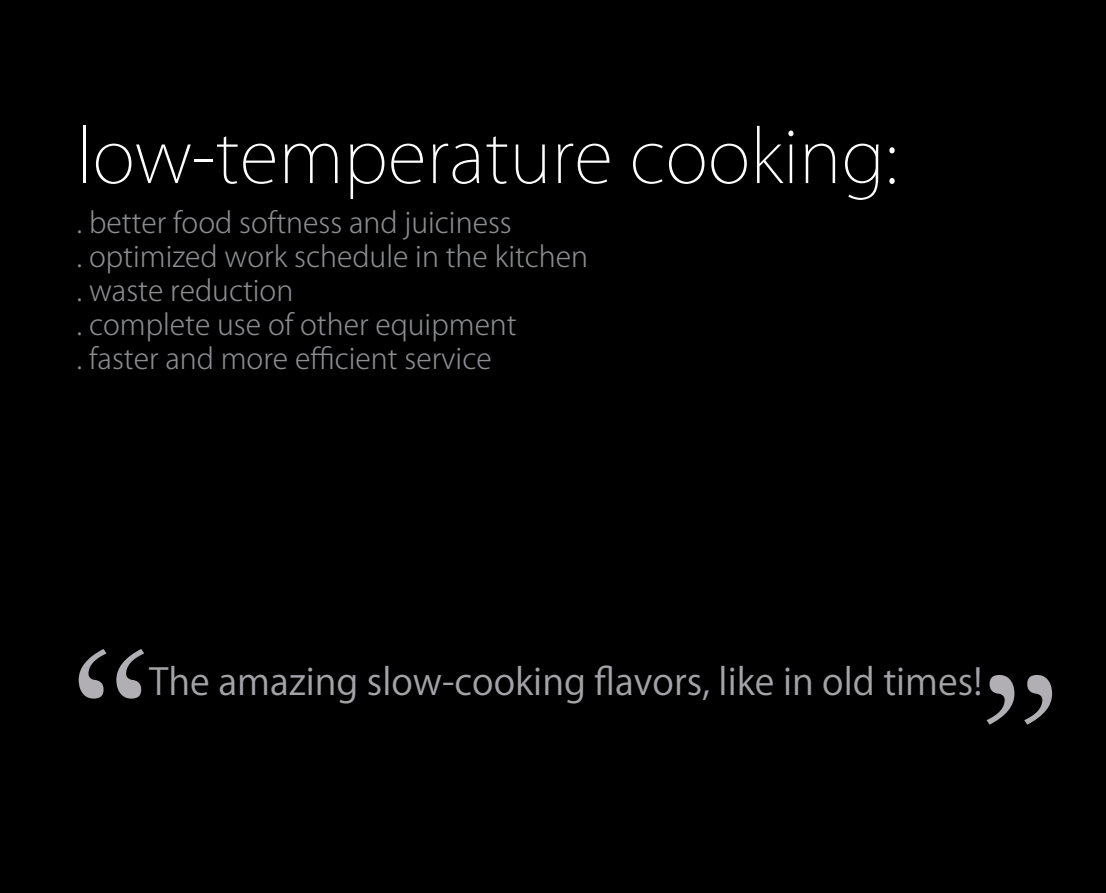
<style>
.page{position:relative;width:1106px;height:893px;background:#000}
.page>*{position:absolute;margin:0;border:0;box-sizing:border-box;transform-origin:0 0}
.t1{font:192.75px "MS Mincho";color:#b1afb4}
.t2{font:200 72px "Koz Go Pr 6 N";color:#fff}
.t3{font:36.45px "Koz Go Pr 6 N";color:#a2a2a7}
.t4{font:300 28.5px/34.2px "Koz Go Pr 6 N";color:#8b8d90}
</style>
<div class="page">
<h2 class="t2" style="left:77px;top:116px;width:822px">low-temperature cooking:</h2>
<p class="t4" style="left:77px;top:206px;width:513px">. better food softness and juiciness<br>. optimized work schedule in the kitchen . waste reduction<br>. complete use of other equipment<br>. faster and more efficient service</p>
<h1 class="t1" style="left:-36px;top:638px;width:194px">“</h1>
<p class="t3" style="left:149px;top:661px;width:834px">The amazing slow-cooking flavors, like in old times!</p>
<h1 class="t1" style="left:1166px;top:735px;width:194px;rotate:-180deg">“</h1>
</div>
